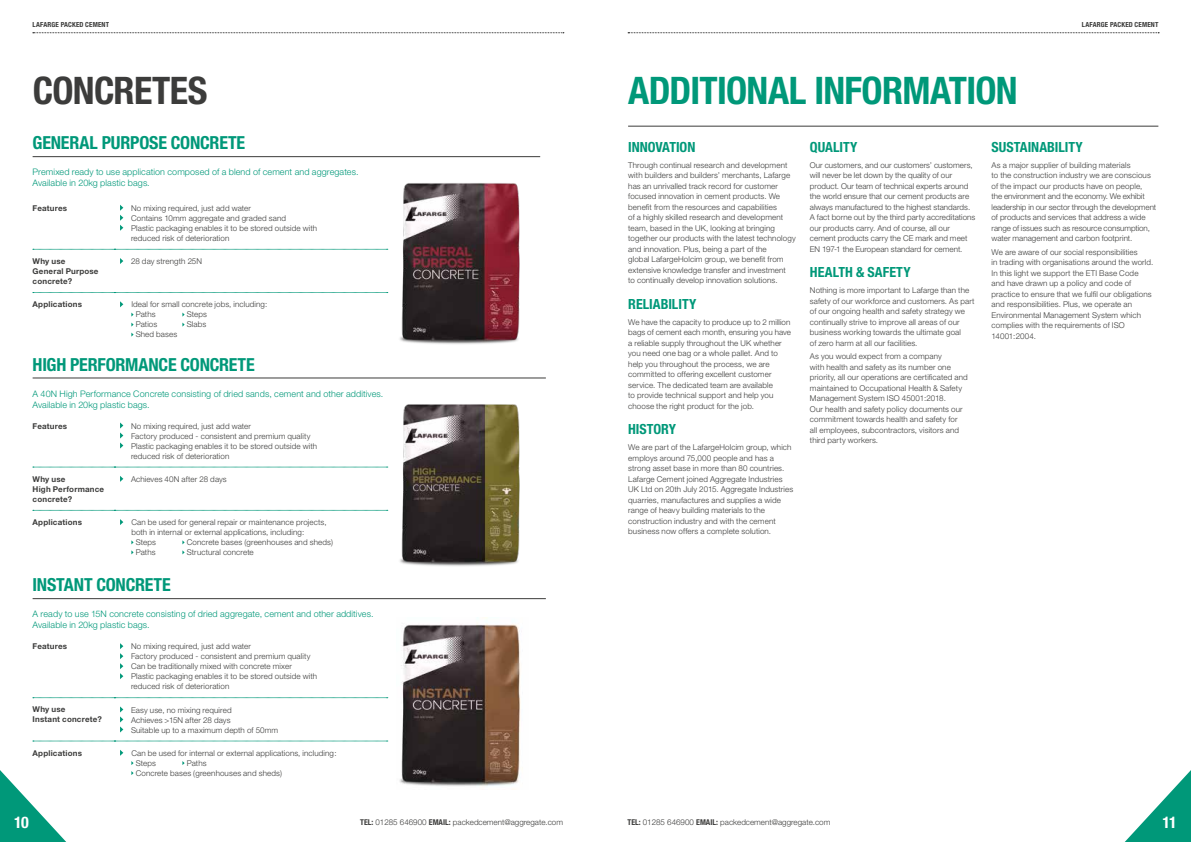
<style>
.page{position:relative;width:1191px;height:842px;background:#fff}
.page>*{position:absolute;margin:0;border:0;box-sizing:border-box;transform-origin:0 0}
.t1{font:700 condensed 38px "Helvetica Neue";letter-spacing:-.02em;color:#009879}
.t2{font:700 condensed 38px "Helvetica Neue";letter-spacing:-.015em;color:#3c3c3b}
.t3{font:700 condensed 18px "Helvetica Neue";letter-spacing:-.01em;color:#009879}
.t4{font:700 condensed 16px "Helvetica Neue";color:#fff}
.t5{font:700 condensed 14px "Helvetica Neue";color:#009879}
.t6{font:300 9px/11px "Helvetica Neue";letter-spacing:.01em;color:#009879}
.t7{font:300 8px/10.5px "Helvetica Neue";letter-spacing:.015em;color:#3c3c3b}
.t8{font:700 8px/10px "Helvetica Neue";letter-spacing:.02em;color:#3c3c3b}
.t9{font:700 condensed 7px "Helvetica Neue";letter-spacing:.02em;color:#3c3c3b}
.s1{font-weight:700;font-stretch:condensed}
</style>
<div class="page">
<svg style="left:33px;top:249px;width:355px;height:1px"></svg>
<svg style="left:33px;top:292px;width:355px;height:1px"></svg>
<svg style="left:120px;top:205px;width:3px;height:26px"></svg>
<svg style="left:120px;top:258px;width:3px;height:6px"></svg>
<svg style="left:120px;top:301px;width:3px;height:6px"></svg>
<hr style="left:33px;top:156px;width:507px;height:1px;background:#3c3c3b">
<img style="left:400px;top:183px;width:120px;height:161px">
<svg style="left:33px;top:467px;width:355px;height:1px"></svg>
<svg style="left:33px;top:510px;width:355px;height:1px"></svg>
<svg style="left:120px;top:422px;width:3px;height:26px"></svg>
<svg style="left:120px;top:476px;width:3px;height:6px"></svg>
<svg style="left:120px;top:519px;width:3px;height:6px"></svg>
<hr style="left:33px;top:377px;width:513px;height:1px;background:#3c3c3b">
<img style="left:400px;top:404px;width:120px;height:162px">
<svg style="left:33px;top:697px;width:355px;height:1px"></svg>
<svg style="left:33px;top:741px;width:355px;height:1px"></svg>
<svg style="left:120px;top:643px;width:3px;height:36px"></svg>
<svg style="left:120px;top:706px;width:3px;height:26px"></svg>
<svg style="left:120px;top:750px;width:3px;height:6px"></svg>
<hr style="left:33px;top:598px;width:513px;height:1px;background:#3c3c3b">
<img style="left:399px;top:617px;width:122px;height:173px">
<hr style="left:628px;top:126px;width:530px;height:1px;background:#3c3c3b">
<svg style="left:33px;top:33px;width:531px;height:1px"></svg>
<svg style="left:628px;top:33px;width:531px;height:1px"></svg>
<svg style="left:1125px;top:770px;width:66px;height:72px"></svg>
<svg style="left:0;top:770px;width:66px;height:72px"></svg>
<p class="t9" style="left:33px;top:20px;width:78px">LAFARGE PACKED CEMENT</p>
<p class="t9" style="left:1082px;top:20px;width:78px">LAFARGE PACKED CEMENT</p>
<h1 class="t2" style="left:33px;top:68px;width:176px">CONCRETES</h1>
<h2 class="t3" style="left:33px;top:132px;width:214px">GENERAL PURPOSE CONCRETE</h2>
<p class="t6" style="left:33px;top:167px;width:327px">Premixed ready to use application composed of a blend of cement and aggregates.<br>Available in 20kg plastic bags.</p>
<p class="t8" style="left:33px;top:203px;width:36px">Features</p>
<p class="t7" style="left:131px;top:203px;width:188px;line-height:10px">No mixing required, just add water<br>Contains 10mm aggregate and graded sand<br>Plastic packaging enables it to be stored outside with reduced risk of deterioration</p>
<p class="t8" style="left:33px;top:256px;width:67px">Why use<br>General Purpose concrete?</p>
<p class="t7" style="left:131px;top:256px;width:73px">28 day strength 25N</p>
<p class="t8" style="left:33px;top:299px;width:51px">Applications</p>
<p class="t7" style="left:136px;top:299px;width:133px;line-height:10px;text-indent:-4px">Ideal for small concrete jobs, including:<br>Paths</p>
<p class="t7" style="left:187px;top:309px;width:22px">Steps</p>
<p class="t7" style="left:136px;top:319px;width:23px">Patios</p>
<p class="t7" style="left:187px;top:319px;width:21px">Slabs</p>
<p class="t7" style="left:136px;top:329px;width:43px">Shed bases</p>
<h2 class="t3" style="left:33px;top:353px;width:224px">HIGH PERFORMANCE CONCRETE</h2>
<p class="t6" style="left:33px;top:388px;width:352px">A 40N High Performance Concrete consisting of dried sands, cement and other additives.<br>Available in 20kg plastic bags.</p>
<p class="t8" style="left:33px;top:420px;width:36px">Features</p>
<p class="t7" style="left:131px;top:420px;width:188px;line-height:10px">No mixing required, just add water<br>Factory produced - consistent and premium quality Plastic packaging enables it to be stored outside with reduced risk of deterioration</p>
<p class="t8" style="left:33px;top:474px;width:73px">Why use<br>High Performance concrete?</p>
<p class="t7" style="left:131px;top:474px;width:97px">Achieves 40N after 28 days</p>
<p class="t8" style="left:33px;top:517px;width:51px">Applications</p>
<p class="t7" style="left:131px;top:517px;width:197px">Can be used for general repair or maintenance projects,</p>
<p class="t7" style="left:131px;top:527px;width:174px">both in internal or external applications, including:</p>
<p class="t7" style="left:136px;top:537px;width:22px">Steps</p>
<p class="t7" style="left:187px;top:537px;width:148px">Concrete bases (greenhouses and sheds)</p>
<p class="t7" style="left:136px;top:547px;width:21px">Paths</p>
<p class="t7" style="left:187px;top:547px;width:69px">Structural concrete</p>
<h2 class="t3" style="left:33px;top:574px;width:140px">INSTANT CONCRETE</h2>
<p class="t6" style="left:33px;top:608px;width:342px">A ready to use 15N concrete consisting of dried aggregate, cement and other additives.<br>Available in 20kg plastic bags.</p>
<p class="t8" style="left:33px;top:641px;width:36px">Features</p>
<p class="t7" style="left:131px;top:641px;width:188px;line-height:10px">No mixing required, just add water<br>Factory produced - consistent and premium quality Can be traditionally mixed with concrete mixer<br>Plastic packaging enables it to be stored outside with reduced risk of deterioration</p>
<p class="t8" style="left:33px;top:704px;width:71px">Why use<br>Instant concrete?</p>
<p class="t7" style="left:131px;top:704px;width:149px;line-height:10px">Easy use, no mixing required<br>Achieves &gt;15N after 28 days<br>Suitable up to a maximum depth of 50mm</p>
<p class="t8" style="left:33px;top:748px;width:51px">Applications</p>
<p class="t7" style="left:136px;top:748px;width:202px;line-height:10px;text-indent:-4px">Can be used for internal or external applications, including:<br>Steps</p>
<p class="t7" style="left:136px;top:758px;width:148px;line-height:10px;text-indent:51px">Paths<br>Concrete bases (greenhouses and sheds)</p>
<h1 class="t1" style="left:628px;top:68px;width:391px">ADDITIONAL INFORMATION</h1>
<h3 class="t5" style="left:628px;top:138px;width:69px">INNOVATION</h3>
<p class="t7" style="left:628px;top:160px;width:169px">Through continual research and development with builders and builders’ merchants, Lafarge has an unrivalled track record for customer focused innovation in cement products. We benefit from the resources and capabilities<br>of a highly skilled research and development team, based in the UK, looking at bringing together our products with the latest technology and innovation. Plus, being a part of the<br>global LafargeHolcim group, we benefit from extensive knowledge transfer and investment<br>to continually develop innovation solutions.</p>
<h3 class="t5" style="left:628px;top:295px;width:70px">RELIABILITY</h3>
<p class="t7" style="left:628px;top:317px;width:164px">We have the capacity to produce up to 2 million bags of cement each month, ensuring you have a reliable supply throughout the UK whether you need one bag or a whole pallet. And to help you throughout the process, we are committed to offering excellent customer service. The dedicated team are available<br>to provide technical support and help you choose the right product for the job.</p>
<h3 class="t5" style="left:628px;top:421px;width:49px">HISTORY</h3>
<p class="t7" style="left:628px;top:442px;width:167px">We are part of the LafargeHolcim group, which employs around 75,000 people and has a strong asset base in more than 80 countries.<br>Lafarge Cement joined Aggregate Industries UK Ltd on 20th July 2015. Aggregate Industries quarries, manufactures and supplies a wide range of heavy building materials to the construction industry and with the cement business now offers a complete solution.</p>
<h3 class="t5" style="left:810px;top:138px;width:49px">QUALITY</h3>
<p class="t7" style="left:810px;top:160px;width:167px">Our customers, and our customers’ customers, will never be let down by the quality of our product. Our team of technical experts around the world ensure that our cement products are always manufactured to the highest standards.<br>A fact borne out by the third party accreditations our products carry. And of course, all our cement products carry the CE mark and meet EN 197-1 the European standard for cement.</p>
<h3 class="t5" style="left:810px;top:264px;width:102px">HEALTH &amp; SAFETY</h3>
<p class="t7" style="left:810px;top:285px;width:166px">Nothing is more important to Lafarge than the safety of our workforce and customers. As part of our ongoing health and safety strategy we continually strive to improve all areas of our business working towards the ultimate goal<br>of zero harm at all our facilities.</p>
<p class="t7" style="left:810px;top:351px;width:159px">As you would expect from a company<br>with health and safety as its number one priority, all our operations are certificated and maintained to Occupational Health &amp; Safety Management System ISO 45001:2018.<br>Our health and safety policy documents our commitment towards health and safety for<br>all employees, subcontractors, visitors and third party workers.</p>
<h3 class="t5" style="left:991px;top:138px;width:93px">SUSTAINABILITY</h3>
<p class="t7" style="left:991px;top:160px;width:166px">As a major supplier of building materials<br>to the construction industry we are conscious of the impact our products have on people,<br>the environment and the economy. We exhibit leadership in our sector through the development of products and services that address a wide range of issues such as resource consumption, water management and carbon footprint.</p>
<p class="t7" style="left:991px;top:246px;width:163px">We are aware of our social responsibilities<br>in trading with organisations around the world.<br>In this light we support the ETI Base Code and have drawn up a policy and code of practice to ensure that we fulfil our obligations and responsibilities. Plus, we operate an Environmental Management System which complies with the requirements of ISO 14001:2004.</p>
<h3 class="t4" style="left:14px;top:812px;width:16px">10</h3>
<p class="t7" style="left:360px;top:817px;width:204px"><span class="s1">TEL:</span> 01285 646900 <span class="s1">EMAIL:</span> packedcement@aggregate.com</p>
<p class="t7" style="left:627px;top:817px;width:204px"><span class="s1">TEL:</span> 01285 646900 <span class="s1">EMAIL:</span> packedcement@aggregate.com</p>
<h3 class="t4" style="left:1162px;top:812px;width:16px">11</h3>
</div>
